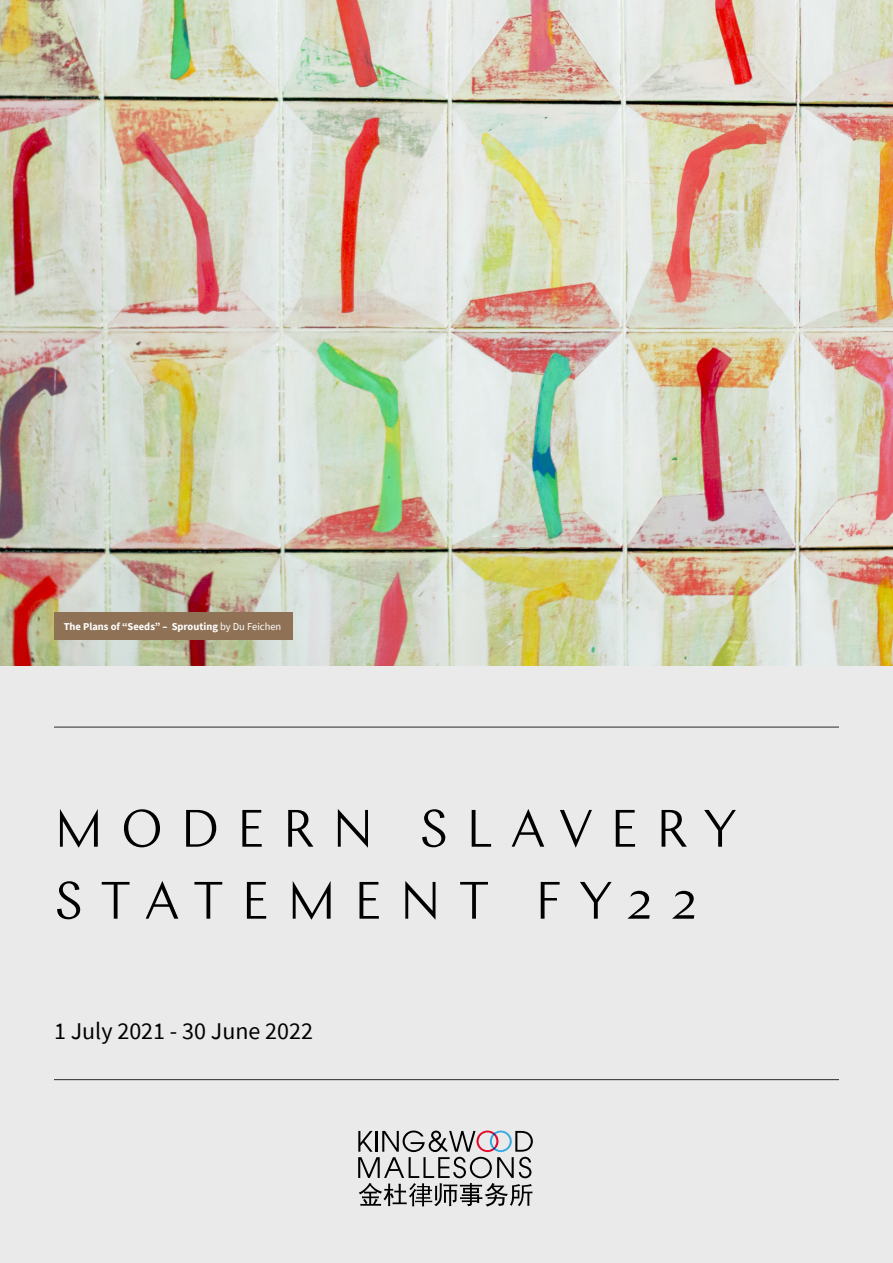
<style>
.page{position:relative;width:893px;height:1263px;background:#fff}
.page>*{position:absolute;margin:0;border:0;box-sizing:border-box;transform-origin:0 0}
.t1{font:300 52.5px/72px "Chap";letter-spacing:.325em;color:#000}
.t2{font:24px "Source Sans Pro";color:#000}
.t3{font:700 10.5px "Source Sans Pro";color:#fff}
.s1{font-weight:400}
</style>
<div class="page">
<img style="left:0;top:0;width:893px;height:666px">
<div style="left:54px;top:612px;width:239px;height:28px;background:#8f7256"></div>
<div style="left:0;top:666px;width:893px;height:597px;background:#eaeaeb"></div>
<hr style="left:54px;top:1079px;width:785px;height:1px;background:#25292c">
<hr style="left:54px;top:727px;width:785px;height:1px;background:#25292c">
<svg style="left:358px;top:1130px;width:175px;height:76px"></svg>
<p class="t3" style="left:64px;top:619px;width:219px">The Plans of “Seeds” – Sprouting <span class="s1">by Du Feichen</span></p>
<h1 class="t1" style="left:54px;top:792px;width:684px">MODERN SLAVERY<br>STATEMENT FY22</h1>
<h2 class="t2" style="left:54px;top:1016px;width:260px">1 July 2021 - 30 June 2022</h2>
</div>
